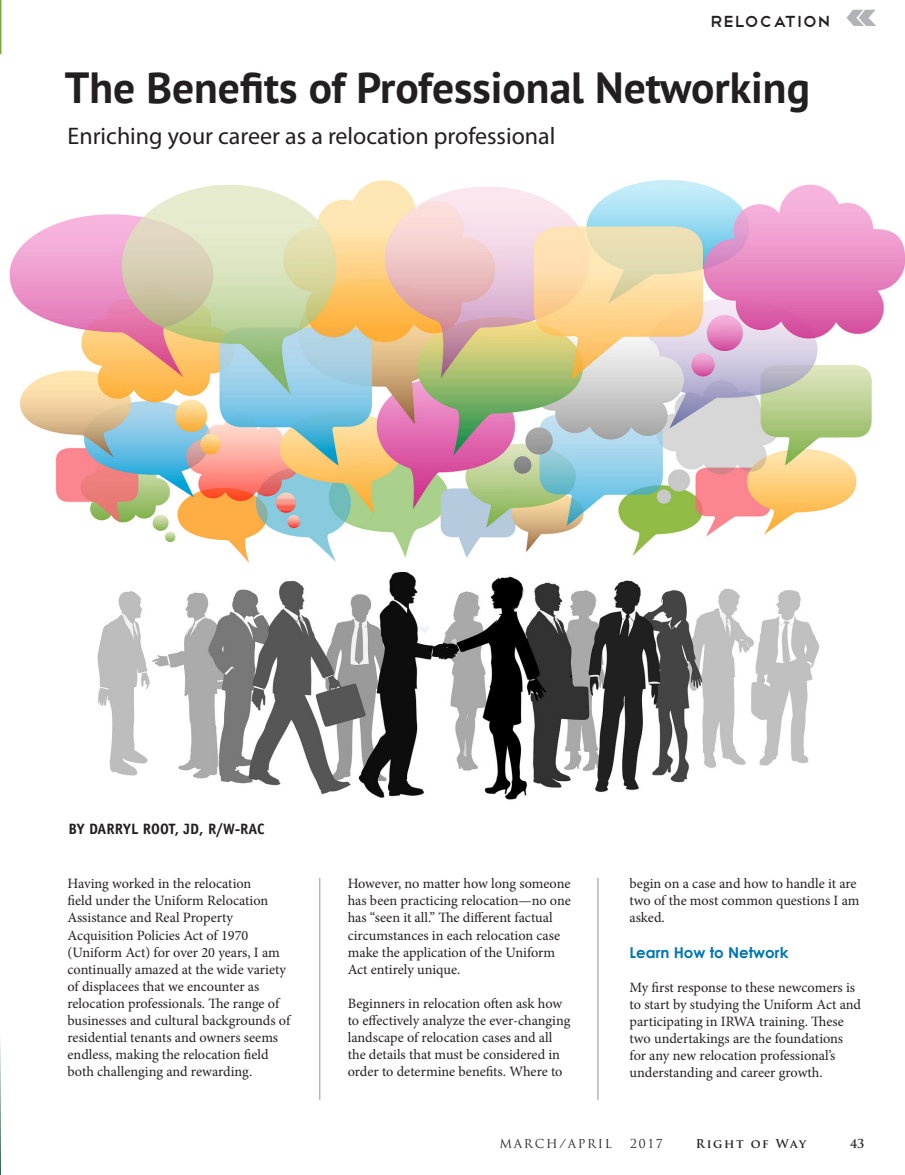
<style>
.page{position:relative;width:905px;height:1175px;background:#fff}
.page>*{position:absolute;margin:0;border:0;box-sizing:border-box;transform-origin:0 0}
.t1{font:700 43.5px "PT Sans";color:#231f20}
.t2{font:24px "Myriad Pro";color:#231f20}
.t3{font:21px "Telegrafico";letter-spacing:.025em;color:#231f20}
.t4{font:700 15px "Officina Sans Std";color:#231f20}
.BodyCopy{font:700 15px "Century Gothic";color:#0076b1}
.BodyCopy-2{font:14.25px/17.1px "Minion Pro";color:#231f20}
.t5{font:12px "Trajan Pro";letter-spacing:.14em;color:#231f20}
.t6{font:700 12px "Trajan Pro";letter-spacing:.12em;color:#231f20}
</style>
<div class="page">
<img style="left:9px;top:180px;width:895px;height:620px">
<svg style="left:846px;top:10px;width:30px;height:16px"></svg>
<hr style="left:597px;top:878px;width:1px;height:221px;background:#939598">
<hr style="left:319px;top:878px;width:1px;height:221px;background:#939598">
<svg style="left:0;top:1040px;width:1px;height:134px"></svg>
<svg style="left:0;top:0;width:1px;height:54px"></svg>
<p class="t3" style="left:710px;top:8px;width:121px">RELOCATION</p>
<p class="t1" style="left:65px;top:59px;width:746px">The Benefits of Professional Networking</p>
<p class="t2" style="left:68px;top:121px;width:489px">Enriching your career as a relocation professional</p>
<p class="t4" style="left:68px;top:820px;width:198px">BY DARRYL ROOT, JD, R/W-RAC</p>
<p class="BodyCopy-2" style="left:68px;top:875px;width:224px">Having worked in the relocation<br>field under the Uniform Relocation Assistance and Real Property Acquisition Policies Act of 1970 (Uniform Act) for over 20 years, I am continually amazed at the wide variety of displacees that we encounter as relocation professionals. The range of businesses and cultural backgrounds of residential tenants and owners seems endless, making the relocation field both challenging and rewarding.</p>
<p class="BodyCopy-2" style="left:348px;top:875px;width:225px">However, no matter how long someone has been practicing relocation—no one has “seen it all.” The different factual circumstances in each relocation case make the application of the Uniform Act entirely unique.</p>
<p class="BodyCopy-2" style="left:348px;top:995px;width:224px">Beginners in relocation often ask how to effectively analyze the ever-changing landscape of relocation cases and all the details that must be considered in order to determine benefits. Where to</p>
<p class="BodyCopy-2" style="left:629px;top:875px;width:231px">begin on a case and how to handle it are two of the most common questions I am asked.</p>
<p class="BodyCopy" style="left:629px;top:942px;width:160px">Learn How to Network</p>
<p class="BodyCopy-2" style="left:629px;top:978px;width:233px">My first response to these newcomers is to start by studying the Uniform Act and participating in IRWA training. These two undertakings are the foundations for any new relocation professional’s understanding and career growth.</p>
<p class="t5" style="left:499px;top:1136px;width:114px">MARCH/APRIL</p>
<p class="t5" style="left:630px;top:1136px;width:34px">2017</p>
<p class="t6" style="left:696px;top:1136px;width:112px">Right of Way</p>
<p class="t6" style="left:850px;top:1136px;width:16px">43</p>
</div>
